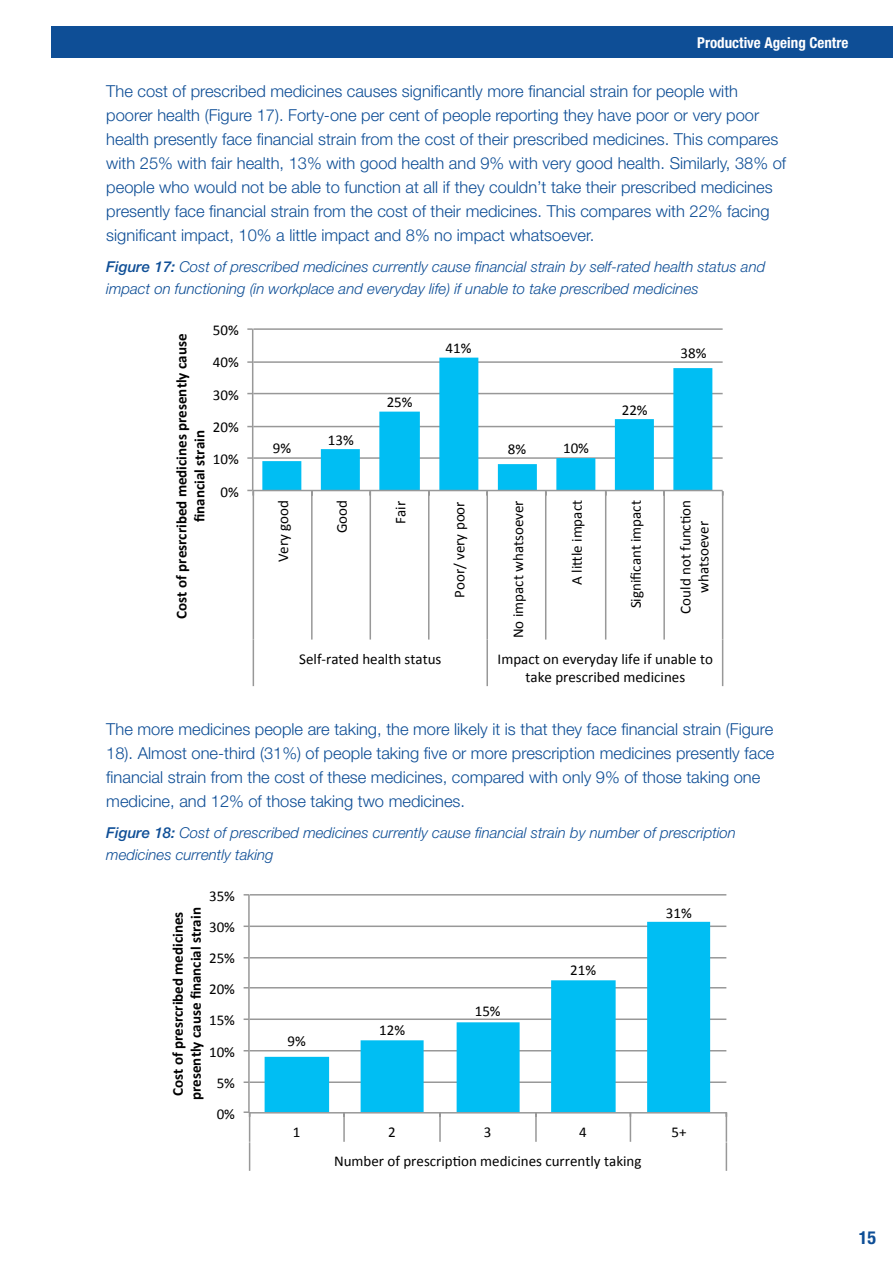
<style>
.page{position:relative;width:893px;height:1263px;background:#fff}
.page>*{position:absolute;margin:0;border:0;box-sizing:border-box;transform-origin:0 0}
.t1{font:700 condensed 18px "Helvetica Neue LT Std";color:#0e4e96}
.t2{font:300 16.5px/24px "Helvetica Neue LT Std";color:#0e4e96}
.t3{font:15px/18px "Calibri";color:#000;text-align:center}
.t4{font:italic 300 15px/22.5px "Helvetica Neue LT Std";color:#0e4e96}
.t5{font:700 15px/18px "Calibri";color:#000;text-align:center}
.t6{font:700 condensed 15px "Helvetica Neue LT Std";color:#fff}
.s1{font-weight:500}
</style>
<div class="page">
<div style="left:51px;top:27px;width:842px;height:31px;background:#0e4e96"></div>
<hr style="left:253px;top:457px;width:470px;height:2px;background:#989898">
<hr style="left:253px;top:426px;width:470px;height:1px;background:#989898">
<hr style="left:253px;top:393px;width:470px;height:1px;background:#989898">
<hr style="left:253px;top:361px;width:470px;height:2px;background:#989898">
<hr style="left:253px;top:328px;width:470px;height:2px;background:#989898">
<svg style="left:262px;top:358px;width:450px;height:132px"></svg>
<hr style="left:252px;top:329px;width:1px;height:161px;background:#989898">
<hr style="left:253px;top:490px;width:470px;height:1px;background:#989898">
<svg style="left:247px;top:490px;width:6px;height:6px"></svg>
<hr style="left:253px;top:491px;width:1px;height:148px;background:#989898">
<hr style="left:311px;top:491px;width:2px;height:148px;background:#989898">
<hr style="left:370px;top:491px;width:1px;height:148px;background:#989898">
<hr style="left:428px;top:491px;width:1px;height:148px;background:#989898">
<hr style="left:486px;top:491px;width:2px;height:148px;background:#989898">
<hr style="left:545px;top:491px;width:1px;height:148px;background:#989898">
<hr style="left:605px;top:491px;width:1px;height:148px;background:#989898">
<hr style="left:663px;top:491px;width:2px;height:148px;background:#989898">
<hr style="left:722px;top:491px;width:1px;height:148px;background:#989898">
<hr style="left:253px;top:640px;width:1px;height:46px;background:#989898">
<hr style="left:486px;top:640px;width:2px;height:46px;background:#989898">
<hr style="left:722px;top:640px;width:1px;height:46px;background:#989898">
<hr style="left:250px;top:1081px;width:476px;height:2px;background:#989898">
<hr style="left:250px;top:1050px;width:476px;height:1px;background:#989898">
<hr style="left:250px;top:1018px;width:476px;height:2px;background:#989898">
<hr style="left:250px;top:987px;width:476px;height:1px;background:#989898">
<hr style="left:250px;top:957px;width:476px;height:1px;background:#989898">
<hr style="left:250px;top:925px;width:476px;height:2px;background:#989898">
<hr style="left:250px;top:894px;width:476px;height:1px;background:#989898">
<svg style="left:265px;top:922px;width:445px;height:190px"></svg>
<hr style="left:248px;top:895px;width:2px;height:218px;background:#989898">
<hr style="left:249px;top:1112px;width:477px;height:1px;background:#989898">
<svg style="left:244px;top:1111px;width:6px;height:6px"></svg>
<hr style="left:249px;top:1112px;width:1px;height:30px;background:#989898">
<hr style="left:343px;top:1112px;width:2px;height:30px;background:#989898">
<hr style="left:439px;top:1112px;width:2px;height:30px;background:#989898">
<hr style="left:535px;top:1112px;width:2px;height:30px;background:#989898">
<hr style="left:630px;top:1112px;width:1px;height:30px;background:#989898">
<hr style="left:726px;top:1112px;width:1px;height:30px;background:#989898">
<svg style="left:249px;top:1142px;width:1px;height:29px"></svg>
<svg style="left:726px;top:1142px;width:1px;height:29px"></svg>
<p class="t6" style="left:697px;top:33px;width:153px">Productive Ageing Centre</p>
<p class="t2" style="left:106px;top:79px;width:681px">The cost of prescribed medicines causes significantly more financial strain for people with poorer health (Figure 17). Forty-one per cent of people reporting they have poor or very poor health presently face financial strain from the cost of their prescribed medicines. This compares with 25% with fair health, 13% with good health and 9% with very good health. Similarly, 38% of people who would not be able to function at all if they couldn’t take their prescribed medicines presently face financial strain from the cost of their medicines. This compares with 22% facing significant impact, 10% a little impact and 8% no impact whatsoever.</p>
<p class="t4" style="left:106px;top:255px;width:661px"><span class="s1">Figure 17:</span> Cost of prescribed medicines currently cause financial strain by self-rated health status and impact on functioning (in workplace and everyday life) if unable to take prescribed medicines</p>
<p class="t5" style="left:173px;top:619px;width:286px;rotate:-90deg">Cost of presrcribed medicines presently cause financial strain</p>
<p class="t3" style="left:213px;top:321px;width:27px">50%</p>
<p class="t3" style="left:213px;top:353px;width:27px">40%</p>
<p class="t3" style="left:213px;top:386px;width:27px">30%</p>
<p class="t3" style="left:213px;top:418px;width:27px">20%</p>
<p class="t3" style="left:213px;top:450px;width:27px">10%</p>
<p class="t3" style="left:220px;top:483px;width:20px">0%</p>
<p class="t3" style="left:273px;top:439px;width:20px">9%</p>
<p class="t3" style="left:328px;top:431px;width:27px">13%</p>
<p class="t3" style="left:387px;top:393px;width:27px">25%</p>
<p class="t3" style="left:445px;top:339px;width:27px">41%</p>
<p class="t3" style="left:508px;top:440px;width:20px">8%</p>
<p class="t3" style="left:563px;top:439px;width:27px">10%</p>
<p class="t3" style="left:622px;top:401px;width:27px">22%</p>
<p class="t3" style="left:680px;top:344px;width:27px">38%</p>
<p class="t3" style="left:274px;top:562px;width:64px;rotate:-90deg">Very good</p>
<p class="t3" style="left:333px;top:533px;width:35px;rotate:-90deg">Good</p>
<p class="t3" style="left:392px;top:524px;width:24px;rotate:-90deg">Fair</p>
<p class="t3" style="left:450px;top:598px;width:98px;rotate:-90deg">Poor/ very poor</p>
<p class="t3" style="left:509px;top:638px;width:139px;rotate:-90deg">No impact whatsoever</p>
<p class="t3" style="left:568px;top:585px;width:86px;rotate:-90deg">A liCle impact</p>
<p class="t3" style="left:627px;top:608px;width:110px;rotate:-90deg">Significant impact</p>
<p class="t3" style="left:677px;top:614px;width:115px;rotate:-90deg">Could not funcJon whatsoever</p>
<p class="t3" style="left:299px;top:650px;width:144px">Self--‐rated health status</p>
<p class="t3" style="left:498px;top:650px;width:217px">Impact on everyday life if unable to take prescribed medicines</p>
<p class="t2" style="left:106px;top:717px;width:670px">The more medicines people are taking, the more likely it is that they face financial strain (Figure 18). Almost one-third (31%) of people taking five or more prescription medicines presently face financial strain from the cost of these medicines, compared with only 9% of those taking one medicine, and 12% of those taking two medicines.</p>
<p class="t4" style="left:106px;top:821px;width:631px"><span class="s1">Figure 18:</span> Cost of prescribed medicines currently cause financial strain by number of prescription medicines currently taking</p>
<p class="t3" style="left:209px;top:887px;width:27px">35%</p>
<p class="t5" style="left:169px;top:1100px;width:194px;text-align:left;rotate:-90deg">Cost of presrcribed medicines presently cause financial strain</p>
<p class="t3" style="left:209px;top:918px;width:27px">30%</p>
<p class="t3" style="left:209px;top:949px;width:27px">25%</p>
<p class="t3" style="left:209px;top:980px;width:27px">20%</p>
<p class="t3" style="left:209px;top:1011px;width:27px">15%</p>
<p class="t3" style="left:209px;top:1042px;width:27px">10%</p>
<p class="t3" style="left:217px;top:1074px;width:20px">5%</p>
<p class="t3" style="left:217px;top:1105px;width:20px">0%</p>
<p class="t3" style="left:288px;top:1032px;width:20px">9%</p>
<p class="t3" style="left:379px;top:1021px;width:27px">12%</p>
<p class="t3" style="left:475px;top:1002px;width:27px">15%</p>
<p class="t3" style="left:570px;top:961px;width:27px">21%</p>
<p class="t3" style="left:666px;top:904px;width:27px">31%</p>
<p class="t3" style="left:293px;top:1123px;width:9px">1</p>
<p class="t3" style="left:388px;top:1123px;width:9px">2</p>
<p class="t3" style="left:484px;top:1123px;width:9px">3</p>
<p class="t3" style="left:579px;top:1123px;width:9px">4</p>
<p class="t3" style="left:671px;top:1123px;width:17px">5+</p>
<p class="t3" style="left:334px;top:1152px;width:309px">Number of prescrip7on medicines currently taking</p>
<p class="t1" style="left:859px;top:1226px;width:19px">15</p>
</div>
